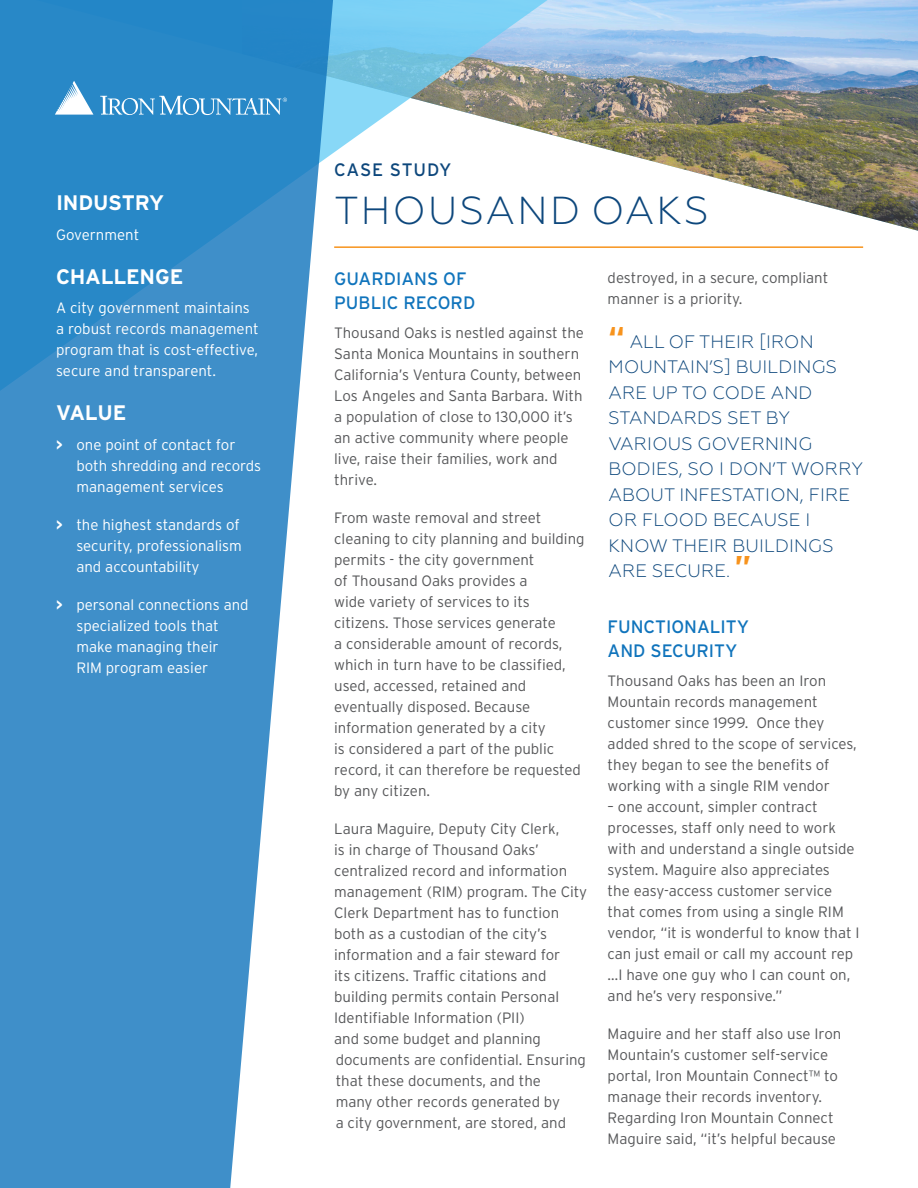
<style>
.page{position:relative;width:918px;height:1188px;background:#fff}
.page>*{position:absolute;margin:0;border:0;box-sizing:border-box;transform-origin:0 0}
.Headline_Text{font:300 39px "Geometria";letter-spacing:.06em;color:#0d477c}
.Sidebar_Header_-Whit{font:700 21px "Interstate";letter-spacing:-.015em;color:#fff}
.In_Page_Quote{font:300 18px/25.5px "Geometria";letter-spacing:.01em;color:#0d477c}
.Body_Header{font:18px/24px "Interstate";color:#1074bc}
.t1{font:18px "Interstate";letter-spacing:.04em;color:#0d477c}
.Body_Copy{font:300 15px/21px "Interstate";color:#57585a}
.Sidebar_Copy_-_white{font:300 15px/21px "Interstate";color:#fff}
.s1{font-weight:700}
.s2{font-family:"Interstate";font-weight:700;font-size:30px;color:#f7931d}
</style>
<div class="page">
<img style="left:590px;top:0;width:328px;height:231px">
<svg style="left:334px;top:0;width:256px;height:153px"></svg>
<svg style="left:0;top:0;width:334px;height:1188px;fill:#3f8fc9"></svg>
<svg style="left:100px;top:96px;width:187px;height:19px;background:#5ca4d4"></svg>
<svg style="left:55px;top:81px;width:38px;height:34px"></svg>
<hr style="left:334px;top:246px;width:529px;height:2px;background:#f7931d">
<p class="Sidebar_Header_-Whit" style="left:56px;top:190px;width:110px">INDUSTRY</p>
<p class="Sidebar_Copy_-_white" style="left:56px;top:224px;width:85px">Government</p>
<p class="Sidebar_Header_-Whit" style="left:56px;top:264px;width:129px">CHALLENGE</p>
<p class="Sidebar_Copy_-_white" style="left:56px;top:297px;width:204px">A city government maintains a robust records management program that is cost-effective, secure and transparent.</p>
<p class="Sidebar_Header_-Whit" style="left:56px;top:400px;width:72px">VALUE</p>
<p class="Sidebar_Copy_-_white" style="left:76px;top:434px;width:186px;text-indent:-20px"><span class="s1">&gt;</span> one point of contact for both shredding and records management services</p>
<p class="Sidebar_Copy_-_white" style="left:76px;top:514px;width:167px;text-indent:-20px"><span class="s1">&gt;</span> the highest standards of security, professionalism and accountability</p>
<p class="Sidebar_Copy_-_white" style="left:76px;top:594px;width:174px;text-indent:-20px"><span class="s1">&gt;</span> personal connections and specialized tools that make managing their<br>RIM program easier</p>
<p class="t1" style="left:334px;top:158px;width:119px">CASE STUDY</p>
<p class="Headline_Text" style="left:334px;top:188px;width:376px">THOUSAND OAKS</p>
<p class="Body_Header" style="left:334px;top:266px;width:143px">GUARDIANS OF<br>PUBLIC RECORD</p>
<p class="Body_Copy" style="left:334px;top:323px;width:251px">Thousand Oaks is nestled against the<br>Santa Monica Mountains in southern<br>California’s Ventura County, between<br>Los Angeles and Santa Barbara. With a population of close to 130,000 it’s an active community where people live, raise their families, work and thrive.</p>
<p class="Body_Copy" style="left:334px;top:508px;width:252px">From waste removal and street cleaning to city planning and building permits - the city government<br>of Thousand Oaks provides a<br>wide variety of services to its citizens. Those services generate<br>a considerable amount of records, which in turn have to be classified, used, accessed, retained and eventually disposed. Because information generated by a city<br>is considered a part of the public record, it can therefore be requested by any citizen.</p>
<p class="Body_Copy" style="left:334px;top:819px;width:255px">Laura Maguire, Deputy City Clerk,<br>is in charge of Thousand Oaks’ centralized record and information management (RIM) program. The City Clerk Department has to function both as a custodian of the city’s information and a fair steward for<br>its citizens. Traffic citations and building permits contain Personal Identifiable Information (PII)<br>and some budget and planning documents are confidential. Ensuring that these documents, and the<br>many other records generated by<br>a city government, are stored, and</p>
<p class="Body_Copy" style="left:608px;top:267px;width:222px">destroyed, in a secure, compliant manner is a priority.</p>
<p class="In_Page_Quote" style="left:609px;top:329px;width:256px"><span class="s2">“</span> ALL OF THEIR [IRON<br>MOUNTAIN’S] BUILDINGS<br>ARE UP TO CODE AND<br>STANDARDS SET BY<br>VARIOUS GOVERNING<br>BODIES, SO I DON’T WORRY<br>ABOUT INFESTATION, FIRE<br>OR FLOOD BECAUSE I<br>KNOW THEIR BUILDINGS<br>ARE SECURE. <span class="s2">”</span></p>
<p class="Body_Header" style="left:608px;top:614px;width:143px">FUNCTIONALITY<br>AND SECURITY</p>
<p class="Body_Copy" style="left:608px;top:670px;width:251px">Thousand Oaks has been an Iron<br>Mountain records management customer since 1999. Once they added shred to the scope of services, they began to see the benefits of working with a single RIM vendor</p>
<p class="Body_Copy" style="left:608px;top:796px;width:254px">– one account, simpler contract processes, staff only need to work with and understand a single outside system. Maguire also appreciates<br>the easy-access customer service that comes from using a single RIM vendor, “it is wonderful to know that I can just email or call my account rep …I have one guy who I can count on, and he’s very responsive.”</p>
<p class="Body_Copy" style="left:608px;top:1023px;width:235px">Maguire and her staff also use Iron Mountain’s customer self-service portal, Iron Mountain Connect™ to manage their records inventory.<br>Regarding Iron Mountain Connect Maguire said, “it’s helpful because</p>
</div>
